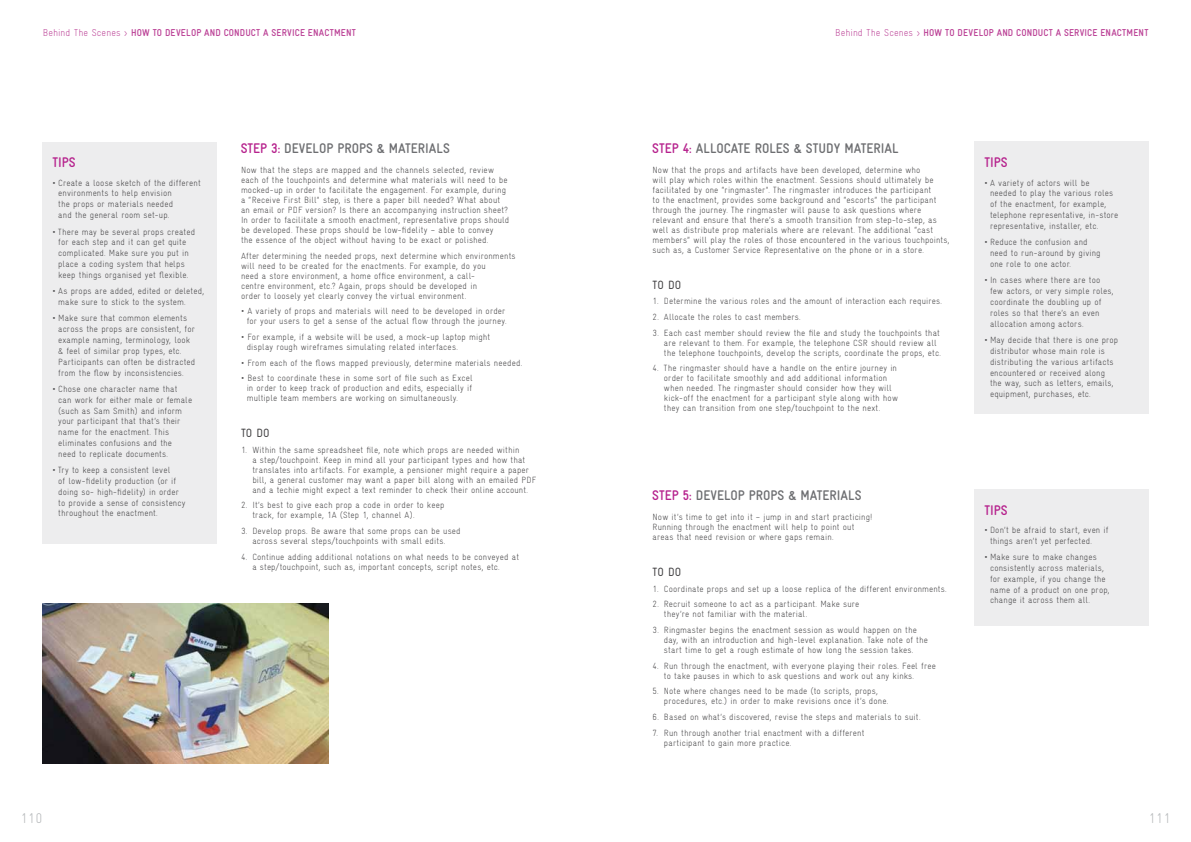
<style>
.page{position:relative;width:1191px;height:842px;background:#fff}
.page>*{position:absolute;margin:0;border:0;box-sizing:border-box;transform-origin:0 0}
.t1{font:700 14px "Gravur Condensed";color:#6d6e71}
.t2{font:700 14px "Gravur Condensed";color:#b6228d}
.t3{font:300 14px "Gravur Condensed";color:#b1b4b6}
.t4{font:12px "Gravur Condensed";color:#414042}
.t5{font:300 10px "Gravur Condensed";letter-spacing:.015em;color:#bb4196}
.t6{font:700 10px "Gravur Condensed";letter-spacing:.02em;color:#bb4196}
.t7{font:300 9px/10px "Gravur Condensed";letter-spacing:.015em;color:#414042}
.s1{font-weight:700}
.s2{color:#b6228d}
</style>
<div class="page">
<div style="left:974px;top:142px;width:174px;height:272px;background:#ededee"></div>
<div style="left:43px;top:142px;width:174px;height:402px;background:#ededee"></div>
<div style="left:974px;top:489px;width:174px;height:136px;background:#ededee"></div>
<img style="left:43px;top:603px;width:285px;height:161px">
<p class="t5" style="left:43px;top:27px;width:134px">Behind The Scenes &gt; <span class="s1">HOW TO DEVELOP</span></p>
<p class="t6" style="left:204px;top:27px;width:31px">AND CONDUCT</p>
<p class="t6" style="left:263px;top:27px;width:19px">A SERVICE</p>
<p class="t6" style="left:308px;top:27px;width:12px">ENACTMENT</p>
<p class="t5" style="left:835px;top:27px;width:134px">Behind The Scenes &gt; <span class="s1">HOW TO DEVELOP</span></p>
<p class="t6" style="left:996px;top:27px;width:31px">AND CONDUCT</p>
<p class="t6" style="left:1055px;top:27px;width:19px">A SERVICE</p>
<p class="t6" style="left:1100px;top:27px;width:12px">ENACTMENT</p>
<h1 class="t1" style="left:241px;top:140px;width:59px"><span class="s2">STEP 3:</span> DEVELOP</h1>
<h1 class="t1" style="left:337px;top:140px;width:15px">PROPS</h1>
<h1 class="t1" style="left:377px;top:140px;width:29px">&amp; MATERIALS</h1>
<h1 class="t1" style="left:652px;top:140px;width:59px"><span class="s2">STEP 4:</span> ALLOCATE</h1>
<h1 class="t1" style="left:754px;top:140px;width:15px">ROLES</h1>
<h1 class="t1" style="left:794px;top:140px;width:27px">&amp; STUDY</h1>
<h1 class="t1" style="left:844px;top:140px;width:17px">MATERIAL</h1>
<p class="t7" style="left:652px;top:165px;width:298px">Now that the props and artifacts have been developed, determine who<br>will play which roles within the enactment. Sessions should ultimately be facilitated by one “ringmaster”. The ringmaster introduces the participant<br>to the enactment, provides some background and “escorts” the participant through the journey. The ringmaster will pause to ask questions where relevant and ensure that there’s a smooth transition from step-to-step, as well as distribute prop materials where are relevant. The additional “cast members” will play the roles of those encountered in the various touchpoints, such as, a Customer Service Representative on the phone or in a store.</p>
<h2 class="t4" style="left:652px;top:278px;width:30px">TO DO</h2>
<p class="t7" style="left:652px;top:296px;width:291px">1. Determine the various roles and the amount of interaction each requires.</p>
<p class="t7" style="left:652px;top:312px;width:150px">2. Allocate the roles to cast members.</p>
<p class="t7" style="left:664px;top:328px;width:278px;text-indent:-11px">3. Each cast member should review the file and study the touchpoints that are relevant to them. For example, the telephone CSR should review all the telephone touchpoints, develop the scripts, coordinate the props, etc.</p>
<p class="t7" style="left:664px;top:363px;width:235px;text-indent:-11px">4. The ringmaster should have a handle on the entire journey in order to facilitate smoothly and add additional information when needed. The ringmaster should consider how they will kick-off the enactment for a participant style along with how they can transition from one step/touchpoint to the next.</p>
<h1 class="t2" style="left:53px;top:155px;width:25px">TIPS</h1>
<h1 class="t2" style="left:984px;top:155px;width:25px">TIPS</h1>
<p class="t7" style="left:990px;top:177px;width:130px;line-height:10.8px;text-indent:-6px">• A variety of actors will be needed to play the various roles of the enactment, for example, telephone representative, in-store representative, installer, etc.</p>
<p class="t7" style="left:990px;top:237px;width:112px;line-height:10.8px;text-indent:-6px">• Reduce the confusion and need to run-around by giving one role to one actor.</p>
<p class="t7" style="left:990px;top:275px;width:125px;line-height:10.8px;text-indent:-6px">• In cases where there are too few actors, or very simple roles, coordinate the doubling up of roles so that there’s an even allocation among actors.</p>
<p class="t7" style="left:990px;top:335px;width:130px;line-height:10.8px;text-indent:-6px">• May decide that there is one prop distributor whose main role is distributing the various artifacts encountered or received along the way, such as letters, emails, equipment, purchases, etc.</p>
<p class="t7" style="left:241px;top:165px;width:270px">Now that the steps are mapped and the channels selected, review each of the touchpoints and determine what materials will need to be mocked-up in order to facilitate the engagement. For example, during a “Receive First Bill” step, is there a paper bill needed? What about an email or PDF version? Is there an accompanying instruction sheet?<br>In order to facilitate a smooth enactment, representative props should be developed. These props should be low-fidelity – able to convey<br>the essence of the object without having to be exact or polished.</p>
<p class="t7" style="left:241px;top:250px;width:276px">After determining the needed props, next determine which environments will need to be created for the enactments. For example, do you<br>need a store environment, a home office environment, a call-<br>centre environment, etc.? Again, props should be developed in<br>order to loosely yet clearly convey the virtual environment.</p>
<p class="t7" style="left:241px;top:306px;width:267px;text-align:right">• A variety of props and materials will need to be developed in order for your users to get a sense of the actual flow through the journey.</p>
<p class="t7" style="left:247px;top:332px;width:245px;text-indent:-6px">• For example, if a website will be used, a mock-up laptop might display rough wireframes simulating related interfaces.</p>
<p class="t7" style="left:241px;top:357px;width:283px">• From each of the flows mapped previously, determine materials needed.</p>
<p class="t7" style="left:247px;top:373px;width:227px;text-align:justify;text-indent:-6px">• Best to coordinate these in some sort of file such as Excel in order to keep track of production and edits, especially if multiple team members are working on simultaneously.</p>
<h2 class="t4" style="left:241px;top:426px;width:30px">TO DO</h2>
<p class="t7" style="left:252px;top:445px;width:285px;text-indent:-11px">1. Within the same spreadsheet file, note which props are needed within<br>a step/touchpoint. Keep in mind all your participant types and how that translates into artifacts. For example, a pensioner might require a paper bill, a general customer may want a paper bill along with an emailed PDF and a techie might expect a text reminder to check their online account.</p>
<p class="t7" style="left:252px;top:500px;width:193px;text-indent:-11px">2. It’s best to give each prop a code in order to keep track, for example, 1A (Step 1, channel A).</p>
<p class="t7" style="left:241px;top:526px;width:221px;text-align:center">3. Develop props. Be aware that some props can be used across several steps/touchpoints with small edits.</p>
<p class="t7" style="left:252px;top:552px;width:268px;text-indent:-11px">4. Continue adding additional notations on what needs to be conveyed at a step/touchpoint, such as, important concepts, script notes, etc.</p>
<p class="t7" style="left:58px;top:177px;width:144px;line-height:10.8px;text-indent:-6px">• Create a loose sketch of the different environments to help envision<br>the props or materials needed<br>and the general room set-up.</p>
<p class="t7" style="left:53px;top:226px;width:144px;line-height:10.8px;text-align:center">• There may be several props created for each step and it can get quite complicated. Make sure you put in place a coding system that helps keep things organised yet flexible.</p>
<p class="t7" style="left:58px;top:286px;width:147px;line-height:10.8px;text-indent:-6px">• As props are added, edited or deleted, make sure to stick to the system.</p>
<p class="t7" style="left:58px;top:313px;width:139px;line-height:10.8px;text-indent:-6px">• Make sure that common elements across the props are consistent, for example naming, terminology, look &amp; feel of similar prop types, etc.<br>Participants can often be distracted from the flow by inconsistencies.</p>
<p class="t7" style="left:58px;top:383px;width:135px;line-height:10.8px;text-indent:-6px">• Chose one character name that can work for either male or female (such as Sam Smith) and inform your participant that that’s their name for the enactment. This eliminates confusions and the<br>need to replicate documents.</p>
<p class="t7" style="left:58px;top:465px;width:129px;line-height:10.8px;text-indent:-6px">• Try to keep a consistent level<br>of low-fidelity production (or if doing so- high-fidelity) in order to provide a sense of consistency throughout the enactment.</p>
<h1 class="t1" style="left:652px;top:487px;width:59px"><span class="s2">STEP 5:</span> DEVELOP</h1>
<h1 class="t1" style="left:749px;top:487px;width:15px">PROPS</h1>
<h1 class="t1" style="left:788px;top:487px;width:29px">&amp; MATERIALS</h1>
<p class="t7" style="left:652px;top:512px;width:221px">Now it’s time to get into it – jump in and start practicing!<br>Running through the enactment will help to point out areas that need revision or where gaps remain.</p>
<h2 class="t4" style="left:652px;top:565px;width:30px">TO DO</h2>
<p class="t7" style="left:652px;top:583px;width:296px">1. Coordinate props and set up a loose replica of the different environments.</p>
<p class="t7" style="left:664px;top:599px;width:197px;text-indent:-11px">2. Recruit someone to act as a participant. Make sure they’re not familiar with the material.</p>
<p class="t7" style="left:664px;top:625px;width:265px;text-indent:-11px">3. Ringmaster begins the enactment session as would happen on the day, with an introduction and high-level explanation. Take note of the start time to get a rough estimate of how long the session takes.</p>
<p class="t7" style="left:664px;top:660px;width:273px;text-indent:-11px">4. Run through the enactment, with everyone playing their roles. Feel free to take pauses in which to ask questions and work out any kinks.</p>
<p class="t7" style="left:664px;top:686px;width:226px;text-indent:-11px">5. Note where changes need to be made (to scripts, props, procedures, etc.) in order to make revisions once it’s done.</p>
<p class="t7" style="left:652px;top:712px;width:269px">6. Based on what’s discovered, revise the steps and materials to suit.</p>
<p class="t7" style="left:664px;top:727px;width:202px;text-indent:-11px">7. Run through another trial enactment with a different participant to gain more practice.</p>
<h1 class="t2" style="left:984px;top:502px;width:25px">TIPS</h1>
<p class="t7" style="left:990px;top:524px;width:120px;line-height:10.8px;text-indent:-6px">• Don’t be afraid to start, even if things aren’t yet perfected.</p>
<p class="t7" style="left:990px;top:552px;width:121px;line-height:10.8px;text-indent:-6px">• Make sure to make changes consistently across materials, for example, if you change the name of a product on one prop, change it across them all.</p>
<h1 class="t3" style="left:21px;top:810px;width:23px">110</h1>
<h1 class="t3" style="left:1148px;top:810px;width:24px">111</h1>
</div>
